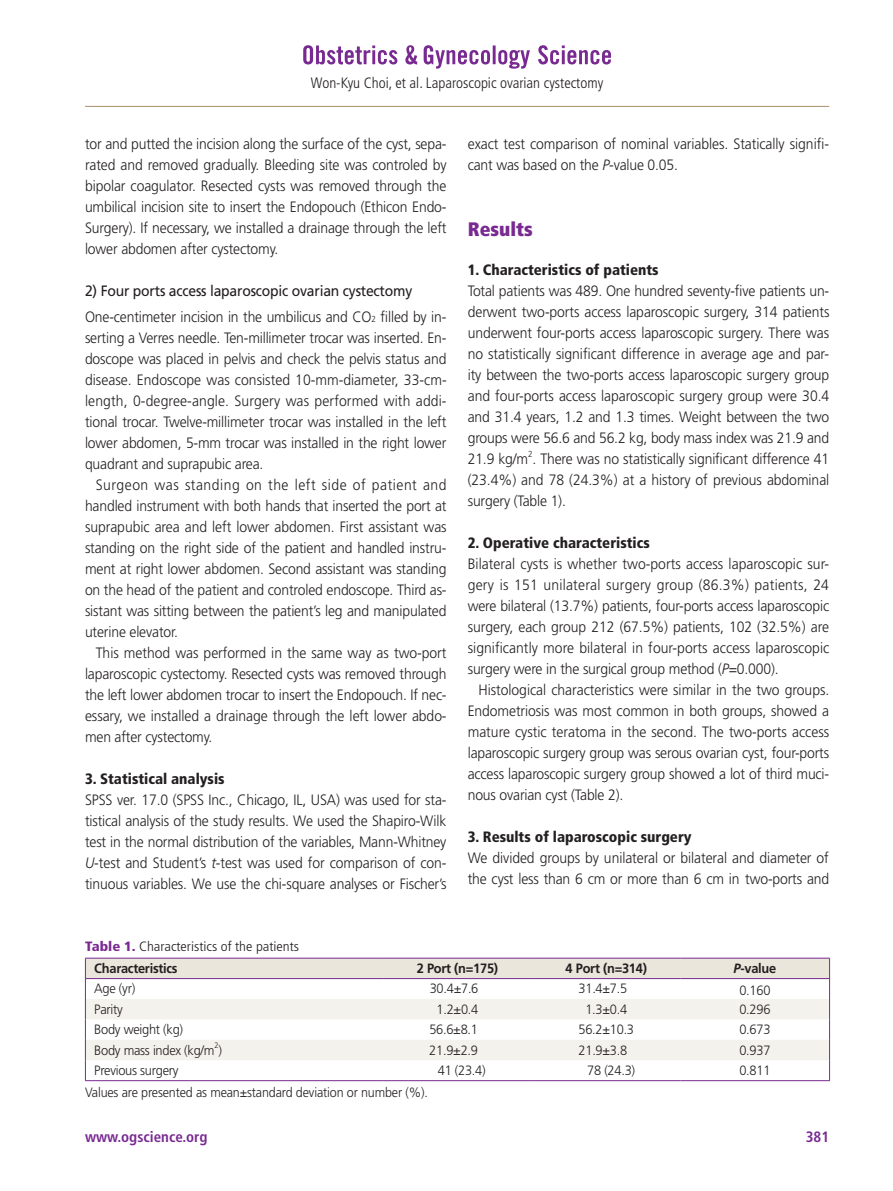
<style>
.page{position:relative;width:893px;height:1191px;background:#fff}
.page>*{position:absolute;margin:0;border:0;box-sizing:border-box;transform-origin:0 0}
.t1{font:900 condensed 19.5px "Frutiger LT Std";color:#792a91}
.t2{font:300 15px/21px "Frutiger LT Std";letter-spacing:-.01em;color:#231f20;text-align:justify;scale:.93 1}
.t3{font:900 condensed 15px "Frutiger LT Std";color:#231f20}
.t4{font:300 condensed 15px "Frutiger LT Std";color:#231f20}
.t5{font:700 condensed 15px "Frutiger LT Std";color:#792a91}
.t6{font:300 13.5px "Frutiger LT Std";letter-spacing:-.02em;color:#231f20;scale:.95 1}
.t7{font:300 13.5px "Frutiger LT Std";letter-spacing:-.02em;color:#231f20;scale:.93 1}
.t8{font:300 condensed 13.5px/21.6px "Frutiger LT Std";color:#231f20;scale:1.1 1}
.t9{font:700 13.5px "Frutiger LT Std";letter-spacing:-.02em;color:#231f20;scale:.95 1}
.t10{font:300 8.7px "Frutiger LT Std";color:#231f20;scale:.93 1}
.t11{font:300 7.8px "Frutiger LT Std";color:#231f20;scale:.95 1}
.s1{font-weight:400}
.s2{font-size:8.7px}
.s3{font-style:italic}
.s4{font-weight:900;color:#792a91}
.s5{font-weight:700;font-stretch:normal}
</style>
<div class="page">
<hr style="left:85px;top:106px;width:744px;height:1px;background:#ad9676">
<svg style="left:538px;top:45px;width:73px;height:19px"></svg>
<svg style="left:424px;top:45px;width:106px;height:24px"></svg>
<svg style="left:303px;top:45px;width:114px;height:19px"></svg>
<hr style="left:85px;top:957px;width:298px;height:1px;background:#792a91">
<hr style="left:383px;top:957px;width:149px;height:1px;background:#792a91">
<hr style="left:532px;top:957px;width:149px;height:1px;background:#792a91">
<hr style="left:681px;top:957px;width:149px;height:1px;background:#792a91">
<svg style="left:85px;top:958px;width:745px;height:122px"></svg>
<hr style="left:85px;top:1080px;width:298px;height:1px;background:#792a91">
<hr style="left:383px;top:1080px;width:149px;height:1px;background:#792a91">
<hr style="left:532px;top:1080px;width:149px;height:1px;background:#792a91">
<hr style="left:681px;top:1080px;width:149px;height:1px;background:#792a91">
<p class="t4" style="left:311px;top:74px;width:294px">Won-Kyu Choi, et al. Laparoscopic ovarian cystectomy</p>
<p class="t2" style="left:85px;top:133px;width:390px">tor and putted the incision along the surface of the cyst, sepa&shy;rated and removed gradually. Bleeding site was controled by bipolar coagulator. Resected cysts was removed through the umbilical incision site to insert the Endopouch (Ethicon Endo-Surgery). If necessary, we installed a drainage through the left lower abdomen after cystectomy.</p>
<p class="t2" style="left:85px;top:277px;width:390px;line-height:26.5px"><span class="s1">2) Four ports access laparoscopic ovarian cystectomy<br></span>One-centimeter incision in the umbilicus and CO<span class="s2">2</span> filled by in-</p>
<p class="t2" style="left:85px;top:328px;width:390px">serting a Verres needle. Ten-millimeter trocar was inserted. En&shy;doscope was placed in pelvis and check the pelvis status and disease. Endoscope was consisted 10-mm-diameter, 33-cm&shy;length, 0-degree-angle. Surgery was performed with addi&shy;tional trocar. Twelve-millimeter trocar was installed in the left lower abdomen, 5-mm trocar was installed in the right lower quadrant and suprapubic area.</p>
<p class="t2" style="left:85px;top:475px;width:390px;text-indent:11px">Surgeon was standing on the left side of patient and handled instrument with both hands that inserted the port at suprapubic area and left lower abdomen. First assistant was standing on the right side of the patient and handled instru&shy;ment at right lower abdomen. Second assistant was standing on the head of the patient and controled endoscope. Third as&shy;sistant was sitting between the patient’s leg and manipulated uterine elevator.</p>
<p class="t2" style="left:85px;top:643px;width:390px;text-indent:11px">This method was performed in the same way as two-port laparoscopic cystectomy. Resected cysts was removed through the left lower abdomen trocar to insert the Endopouch. If nec&shy;essary, we installed a drainage through the left lower abdo&shy;men after cystectomy.</p>
<p class="t3" style="left:85px;top:770px;width:141px">3. Statistical analysis</p>
<p class="t2" style="left:85px;top:790px;width:390px">SPSS ver. 17.0 (SPSS Inc., Chicago, IL, USA) was used for sta&shy;tistical analysis of the study results. We used the Shapiro-Wilk test in the normal distribution of the variables, Mann-Whitney <span class="s3">U</span>-test and Student’s <span class="s3">t</span>-test was used for comparison of con&shy;tinuous variables. We use the chi-square analyses or Fischer’s</p>
<p class="t2" style="left:468px;top:133px;width:390px">exact test comparison of nominal variables. Statically signifi&shy;cant was based on the <span class="s3">P</span>-value 0.05.</p>
<h1 class="t1" style="left:468px;top:218px;width:66px">Results</h1>
<p class="t3" style="left:468px;top:260px;width:192px">1. Characteristics of patients</p>
<p class="t2" style="left:468px;top:280px;width:390px">Total patients was 489. One hundred seventy-five patients un&shy;derwent two-ports access laparoscopic surgery, 314 patients underwent four-ports access laparoscopic surgery. There was no statistically significant difference in average age and par&shy;ity between the two-ports access laparoscopic surgery group and four-ports access laparoscopic surgery group were 30.4 and 31.4 years, 1.2 and 1.3 times. Weight between the two groups were 56.6 and 56.2 kg, body mass index was 21.9 and 21.9 kg/m . There was no statistically significant difference 41</p>
<p class="t10" style="left:528px;top:449px;width:6px">2</p>
<p class="t2" style="left:468px;top:469px;width:390px">(23.4%) and 78 (24.3%) at a history of previous abdominal surgery (Table 1).</p>
<p class="t3" style="left:468px;top:533px;width:184px">2. Operative characteristics</p>
<p class="t2" style="left:468px;top:553px;width:390px">Bilateral cysts is whether two-ports access laparoscopic sur&shy;gery is 151 unilateral surgery group (86.3%) patients, 24 were bilateral (13.7%) patients, four-ports access laparoscopic surgery, each group 212 (67.5%) patients, 102 (32.5%) are significantly more bilateral in four-ports access laparoscopic surgery were in the surgical group method (<span class="s3">P</span>=0.000).</p>
<p class="t2" style="left:468px;top:679px;width:390px;text-indent:11px">Histological characteristics were similar in the two groups.<br>Endometriosis was most common in both groups, showed a mature cystic teratoma in the second. The two-ports access laparoscopic surgery group was serous ovarian cyst, four-ports access laparoscopic surgery group showed a lot of third muci&shy;nous ovarian cyst (Table 2).</p>
<p class="t3" style="left:468px;top:827px;width:225px">3. Results of laparoscopic surgery</p>
<p class="t2" style="left:468px;top:847px;width:390px">We divided groups by unilateral or bilateral and diameter of the cyst less than 6 cm or more than 6 cm in two-ports and</p>
<p class="t8" style="left:94px;top:936px;width:188px;text-indent:-9px"><span class="s4">Table 1.</span> Characteristics of the patients<br><span class="s5">Characteristics</span></p>
<p class="t9" style="left:417px;top:960px;width:87px">2 Port (n=175)</p>
<p class="t9" style="left:566px;top:960px;width:87px">4 Port (n=314)</p>
<p class="t9" style="left:734px;top:960px;width:46px"><span class="s3">P</span>-value</p>
<p class="t6" style="left:94px;top:981px;width:45px">Age (yr)</p>
<p class="t6" style="left:430px;top:981px;width:53px">30.4±7.6</p>
<p class="t6" style="left:579px;top:981px;width:53px">31.4±7.5</p>
<p class="t6" style="left:739px;top:982px;width:34px">0.160</p>
<p class="t6" style="left:94px;top:1001px;width:32px">Parity</p>
<p class="t6" style="left:437px;top:1001px;width:46px">1.2±0.4</p>
<p class="t6" style="left:585px;top:1001px;width:46px">1.3±0.4</p>
<p class="t6" style="left:739px;top:1001px;width:34px">0.296</p>
<p class="t6" style="left:94px;top:1021px;width:95px">Body weight (kg)</p>
<p class="t6" style="left:429px;top:1021px;width:53px">56.6±8.1</p>
<p class="t6" style="left:579px;top:1021px;width:60px">56.2±10.3</p>
<p class="t6" style="left:739px;top:1021px;width:34px">0.673</p>
<p class="t6" style="left:94px;top:1042px;width:136px">Body mass index (kg/m )</p>
<p class="t11" style="left:214px;top:1041px;width:6px">2</p>
<p class="t6" style="left:429px;top:1042px;width:53px">21.9±2.9</p>
<p class="t6" style="left:579px;top:1042px;width:53px">21.9±3.8</p>
<p class="t6" style="left:739px;top:1042px;width:34px">0.937</p>
<p class="t6" style="left:94px;top:1062px;width:90px">Previous surgery</p>
<p class="t6" style="left:438px;top:1062px;width:52px">41 (23.4)</p>
<p class="t6" style="left:587px;top:1062px;width:52px">78 (24.3)</p>
<p class="t6" style="left:739px;top:1062px;width:34px">0.811</p>
<p class="t7" style="left:85px;top:1084px;width:370px">Values are presented as mean±standard deviation or number (%).</p>
<p class="t5" style="left:85px;top:1128px;width:124px">www.ogscience.org</p>
<p class="t5" style="left:806px;top:1128px;width:25px">381</p>
</div>
